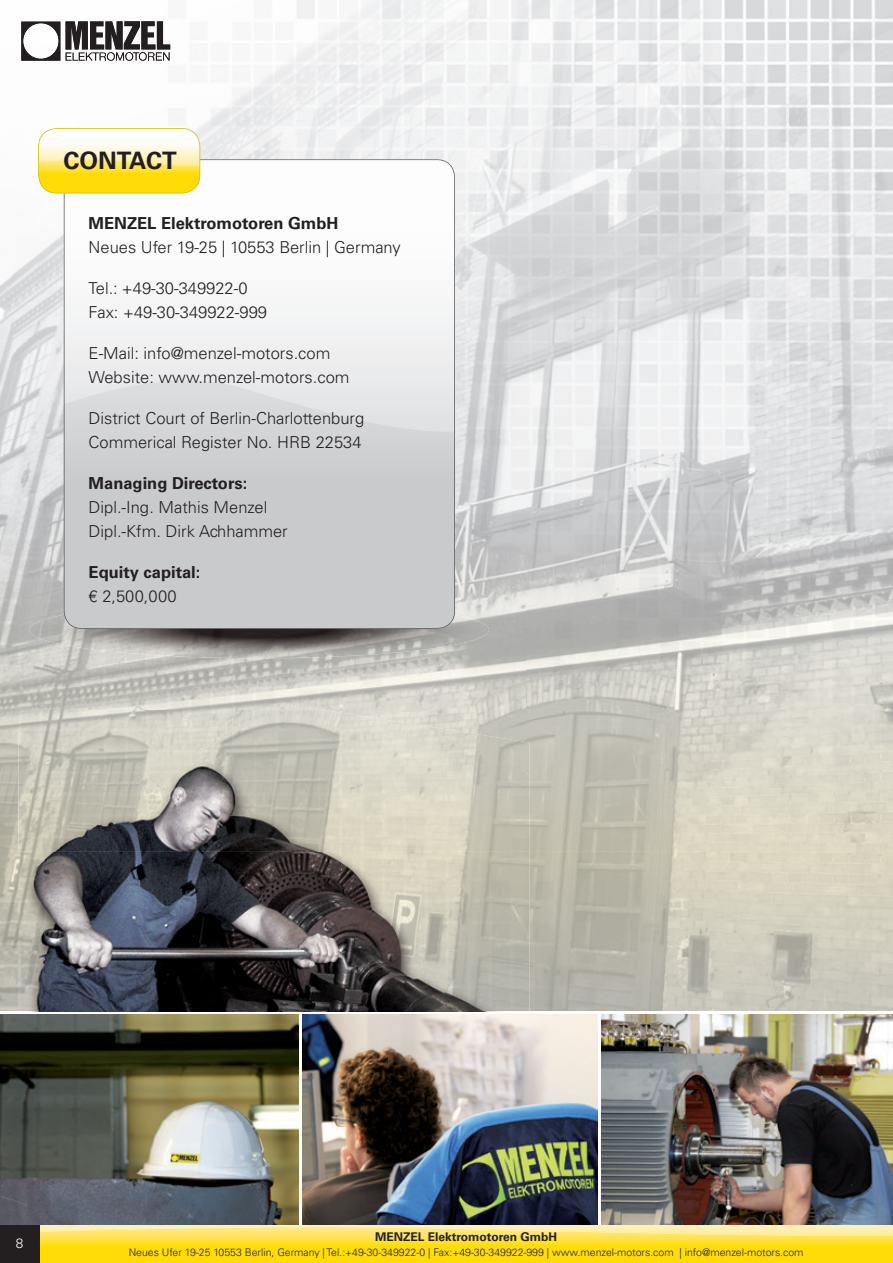
<style>
.page{position:relative;width:893px;height:1263px;background:#fff}
.page>*{position:absolute;margin:0;border:0;box-sizing:border-box;transform-origin:0 0}
.t1{font:700 24px "Univers LT Std";color:#231f20}
.t2{font:300 16.5px/24px "Univers LT Std";color:#231f20}
.t3{font:700 16.5px "Univers LT Std";color:#231f20}
.t4{font:300 13.5px "Univers LT Std";color:#fff}
.t5{font:700 12px "Univers LT Std";color:#231f20}
.t6{font:300 10.5px "Univers LT Std";color:#231f20}
</style>
<div class="page">
<svg style="left:0;top:1225px;width:893px;height:38px;background:#f4d839"></svg>
<img style="left:0;top:852px;width:893px;height:373px">
<img style="left:0;top:1014px;width:893px;height:208px">
<img style="left:0;top:1224px;width:39px;height:1px">
<img style="left:0;top:0;width:893px;height:495px">
<svg style="left:21px;top:21px;width:149px;height:40px"></svg>
<img style="left:21px;top:22px;width:39px;height:39px">
<img style="left:0;top:495px;width:52px;height:357px">
<img style="left:526px;top:495px;width:367px;height:357px">
<img style="left:52px;top:495px;width:474px;height:215px">
<img style="left:29px;top:601px;width:460px;height:57px">
<svg style="left:64px;top:159px;width:391px;height:470px"></svg>
<svg style="left:38px;top:128px;width:162px;height:65px"></svg>
<hr style="left:0;top:1012px;width:893px;height:2px;background:#fff">
<hr style="left:299px;top:1013px;width:2px;height:212px;background:#fff">
<hr style="left:598px;top:1013px;width:2px;height:212px;background:#fff">
<img style="left:18px;top:710px;width:511px;height:142px">
<h1 class="t1" style="left:63px;top:147px;width:115px">CONTACT</h1>
<p class="t3" style="left:89px;top:213px;width:251px">MENZEL Elektromotoren GmbH</p>
<p class="t2" style="left:89px;top:235px;width:314px">Neues Ufer 19-25 | 10553 Berlin | Germany</p>
<p class="t2" style="left:89px;top:276px;width:180px">Tel.: +49-30-349922-0<br>Fax: +49-30-349922-999</p>
<p class="t2" style="left:89px;top:341px;width:262px">E-Mail: info@menzel-motors.com<br>Website: www.menzel-motors.com</p>
<p class="t2" style="left:89px;top:406px;width:277px">District Court of Berlin-Charlottenburg<br>Commerical Register No. HRB 22534</p>
<p class="t3" style="left:89px;top:474px;width:160px">Managing Directors:</p>
<p class="t2" style="left:89px;top:495px;width:201px">Dipl.-Ing. Mathis Menzel<br>Dipl.-Kfm. Dirk Achhammer</p>
<p class="t3" style="left:89px;top:563px;width:113px">Equity capital:</p>
<p class="t2" style="left:89px;top:584px;width:90px">€ 2,500,000</p>
<p class="t4" style="left:16px;top:1235px;width:9px">8</p>
<p class="t5" style="left:375px;top:1230px;width:183px">MENZEL Elektromotoren GmbH</p>
<p class="t6" style="left:129px;top:1246px;width:676px">Neues Ufer 19-25 10553 Berlin, Germany | Tel.:+49-30-349922-0 | Fax:+49-30-349922-999 | www.menzel-motors.com | info@menzel-motors.com</p>
</div>
